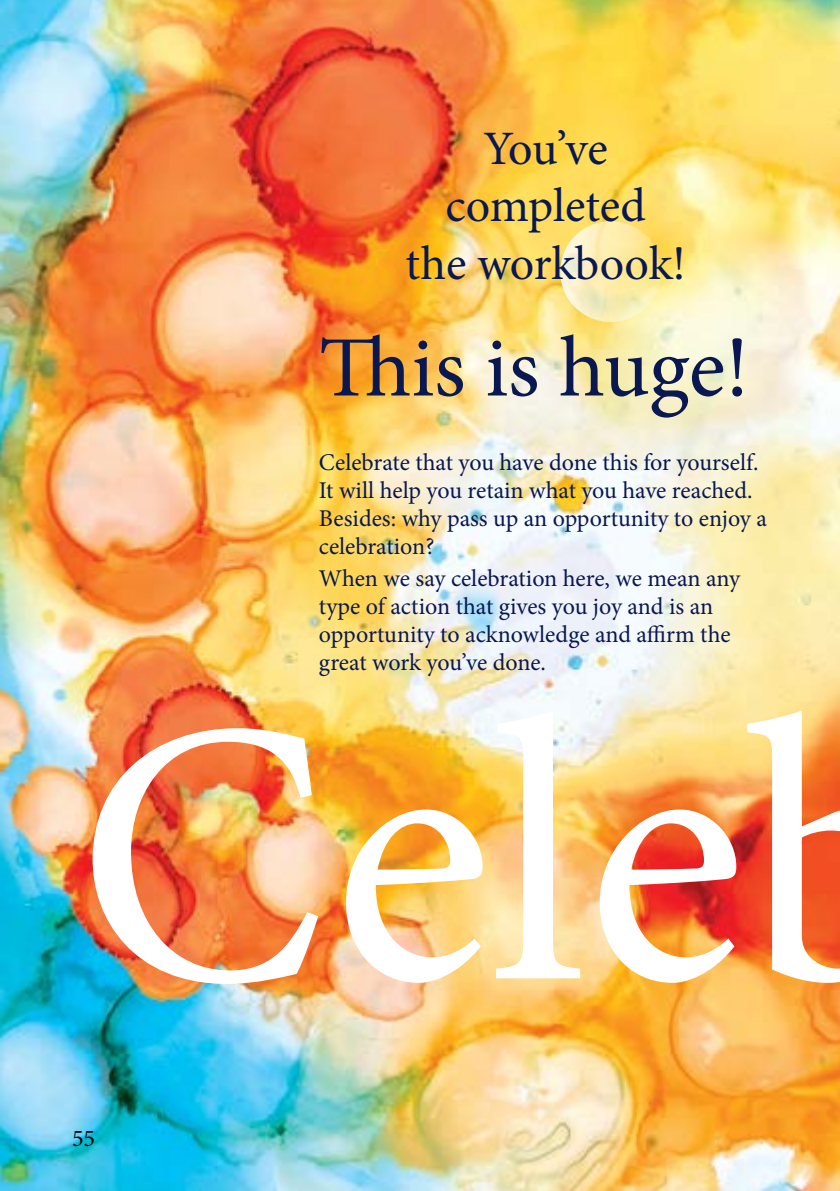
<style>
.page{position:relative;width:840px;height:1191px;background:#fff}
.page>*{position:absolute;margin:0;border:0;box-sizing:border-box;transform-origin:0 0}
.t1{font:376px "Minion Pro";color:#fff}
.t2{font:86px "Minion Pro";letter-spacing:-.005em;color:#091851}
.t3{font:48px/57.6px "Minion Pro";letter-spacing:-.005em;color:#091851;text-align:center}
.t4{font:24px/28px "Minion Pro";letter-spacing:-.005em;color:#091851}
.t5{font:24px "Minion Pro";color:#000}
</style>
<div class="page">
<img style="left:0;top:0;width:839px;height:1191px">
<svg style="left:561px;top:222px;width:98px;height:99px;background:#faecb0"></svg>
<div style="left:560px;top:221px;width:100px;height:101px;border:2px solid #fff;border-radius:50%"></div>
<h3 class="t3" style="left:405px;top:120px;width:281px">You’ve completed<br>the workbook!</h3>
<h2 class="t2" style="left:319px;top:310px;width:431px">This is huge!</h2>
<p class="t4" style="left:319px;top:448px;width:449px">Celebrate that you have done this for yourself.<br>It will help you retain what you have reached.<br>Besides: why pass up an opportunity to enjoy a celebration?</p>
<p class="t4" style="left:319px;top:564px;width:422px">When we say celebration here, we mean any type of action that gives you joy and is an opportunity to acknowledge and affirm the great work you’ve done.</p>
<h1 class="t1" style="left:76px;top:606px;width:860px">Celeb</h1>
<p class="t5" style="left:72px;top:1122px;width:25px">55</p>
</div>
